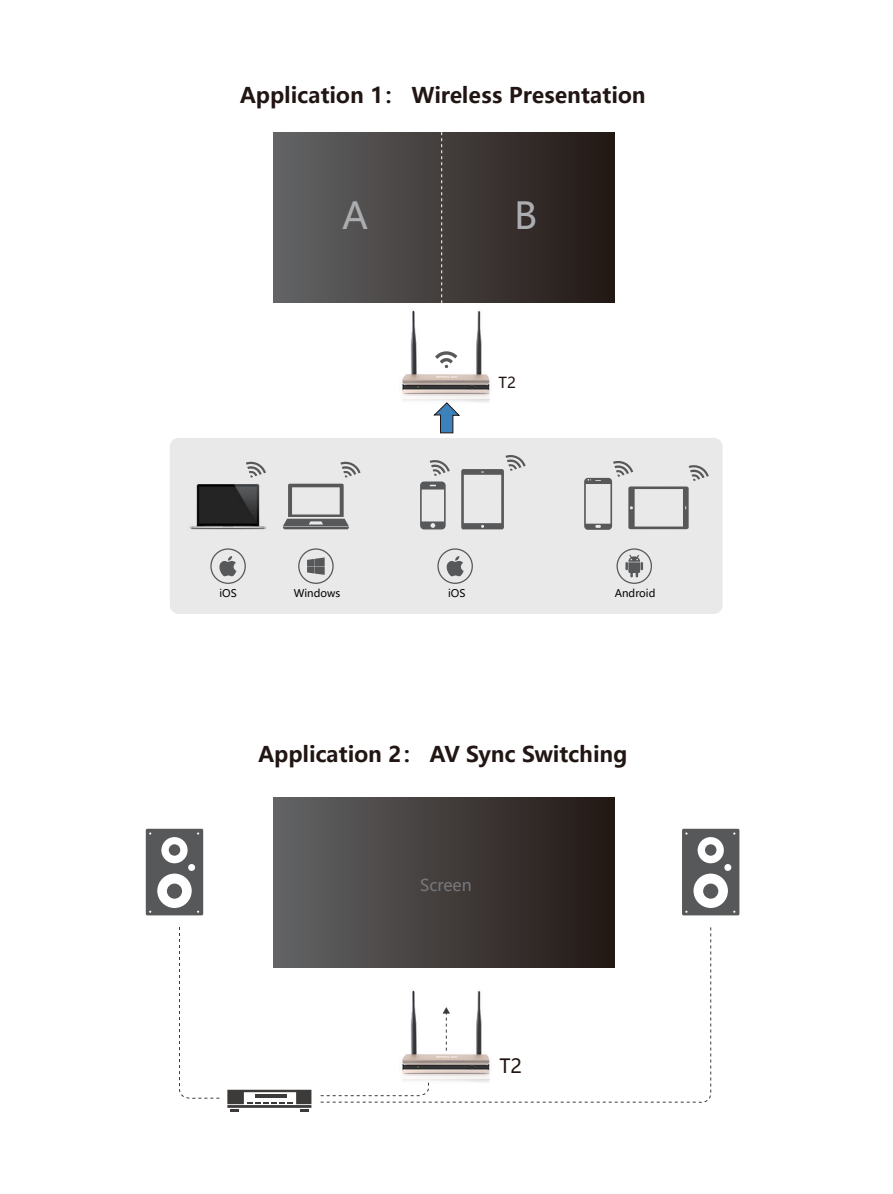
<style>
.page{position:relative;width:893px;height:1194px;background:#fff}
.page>*{position:absolute;margin:0;border:0;box-sizing:border-box;transform-origin:0 0}
.t1{font:36.9px "Microsoft Ya Hei";color:#acadb0}
.t2{font:700 21.45px "Microsoft Ya Hei";color:#211613}
.t3{font:19.5px "Microsoft Ya Hei";color:#211512}
.t4{font:16.2px "Microsoft Ya Hei";color:#76777c}
.t5{font:15px "Microsoft Ya Hei";color:#211512}
.t6{font:10.5px "Microsoft Ya Hei";color:#030303}
</style>
<div class="page">
<img style="left:402px;top:310px;width:88px;height:93px">
<div style="left:170px;top:438px;width:552px;height:176px;background:#eae9e9;border-radius:9px"></div>
<svg style="left:283px;top:483px;width:66px;height:46px"></svg>
<div style="left:274px;top:132px;width:340px;height:170px;background:linear-gradient(to right,#636465,#231814)"></div>
<div style="left:274px;top:797px;width:340px;height:170px;background:linear-gradient(to right,#636465,#221814)"></div>
<svg style="left:435px;top:349px;width:22px;height:19px"></svg>
<svg style="left:461px;top:455px;width:65px;height:74px"></svg>
<svg style="left:246px;top:461px;width:20px;height:16px"></svg>
<svg style="left:340px;top:461px;width:20px;height:16px"></svg>
<svg style="left:420px;top:460px;width:30px;height:69px"></svg>
<svg style="left:584px;top:461px;width:125px;height:68px"></svg>
<img style="left:189px;top:483px;width:78px;height:47px">
<svg style="left:210px;top:548px;width:36px;height:36px"></svg>
<svg style="left:298px;top:548px;width:36px;height:36px"></svg>
<svg style="left:437px;top:548px;width:36px;height:36px"></svg>
<svg style="left:616px;top:548px;width:36px;height:36px"></svg>
<svg style="left:434px;top:402px;width:26px;height:31px"></svg>
<svg style="left:227px;top:1089px;width:84px;height:21px"></svg>
<svg style="left:682px;top:828px;width:57px;height:87px"></svg>
<div style="left:703px;top:883px;width:15px;height:15px;background:#57585a;border-radius:50%"></div>
<div style="left:705px;top:844px;width:11px;height:11px;background:#57585a;border-radius:50%"></div>
<svg style="left:146px;top:828px;width:57px;height:87px"></svg>
<div style="left:167px;top:883px;width:15px;height:15px;background:#57585a;border-radius:50%"></div>
<div style="left:169px;top:844px;width:11px;height:11px;background:#57585a;border-radius:50%"></div>
<svg style="left:179px;top:927px;width:41px;height:172px"></svg>
<svg style="left:320px;top:923px;width:391px;height:180px"></svg>
<svg style="left:320px;top:1079px;width:109px;height:17px"></svg>
<svg style="left:443px;top:1006px;width:7px;height:44px"></svg>
<svg style="left:441px;top:132px;width:1px;height:171px"></svg>
<p class="t2" style="left:240px;top:81px;width:407px">Application 1： Wireless Presentation</p>
<h1 class="t1" style="left:342px;top:190px;width:27px">A</h1>
<h1 class="t1" style="left:514px;top:190px;width:25px">B</h1>
<p class="t5" style="left:499px;top:373px;width:19px">T2</p>
<p class="t6" style="left:219px;top:586px;width:19px">iOS</p>
<p class="t6" style="left:294px;top:586px;width:48px">Windows</p>
<p class="t6" style="left:448px;top:586px;width:19px">iOS</p>
<p class="t6" style="left:615px;top:586px;width:42px">Android</p>
<p class="t2" style="left:258px;top:739px;width:371px">Application 2： AV Sync Switching</p>
<p class="t4" style="left:420px;top:874px;width:53px">Screen</p>
<p class="t3" style="left:499px;top:1052px;width:24px">T2</p>
</div>
